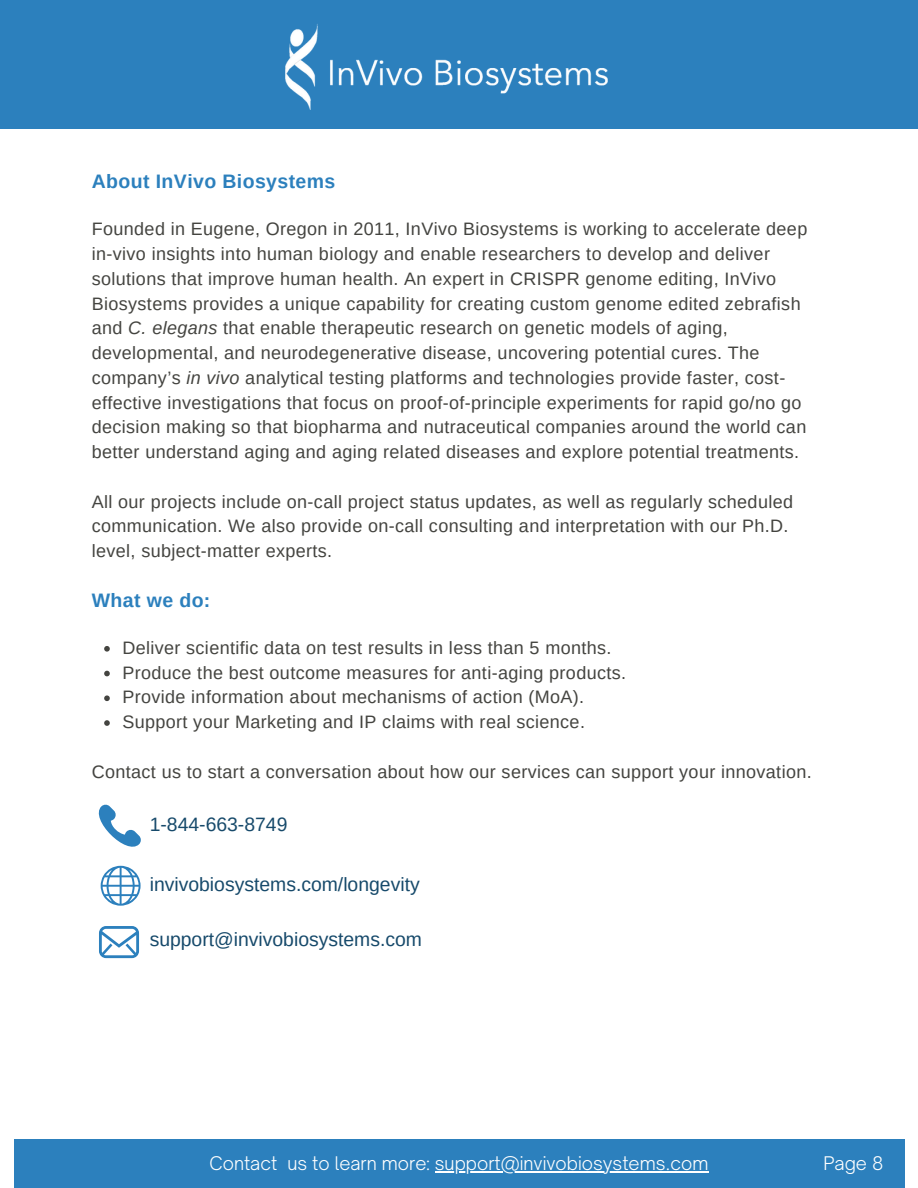
<style>
.page{position:relative;width:918px;height:1188px;background:#fff}
.page>*{position:absolute;margin:0;border:0;box-sizing:border-box;transform-origin:0 0}
.t1{font:700 19.5px "Arimo";letter-spacing:.02em;color:#2c80bd}
.t2{font:19.35px "Arimo";color:#174a6b}
.t3{font:18px/24.8px "Arimo";letter-spacing:.02em;color:#444440}
.t4{font:300 18px "Open Sauce One";color:#fff}
.s1{font-style:italic}
</style>
<div class="page">
<div style="left:0;top:0;width:918px;height:128px;background:#2c80bd"></div>
<img style="left:286px;top:24px;width:322px;height:85px">
<div style="left:14px;top:1139px;width:890px;height:49px;background:#2c80bd"></div>
<svg style="left:104px;top:646px;width:6px;height:6px"></svg>
<svg style="left:104px;top:671px;width:6px;height:5px"></svg>
<svg style="left:104px;top:695px;width:6px;height:6px"></svg>
<svg style="left:104px;top:720px;width:6px;height:6px"></svg>
<hr style="left:435px;top:1171px;width:273px;height:2px;background:#fff">
<svg style="left:98px;top:804px;width:43px;height:43px"></svg>
<svg style="left:99px;top:926px;width:40px;height:32px"></svg>
<svg style="left:101px;top:866px;width:40px;height:40px"></svg>
<p class="t1" style="left:92px;top:168px;width:245px">About InVivo Biosystems</p>
<p class="t3" style="left:92px;top:217px;width:717px">Founded in Eugene, Oregon in 2011, InVivo Biosystems is working to accelerate deep in-vivo insights into human biology and enable researchers to develop and deliver solutions that improve human health. An expert in CRISPR genome editing, InVivo Biosystems provides a unique capability for creating custom genome edited zebrafish and <span class="s1">C. elegans</span> that enable therapeutic research on genetic models of aging, developmental, and neurodegenerative disease, uncovering potential cures. The company’s <span class="s1">in vivo</span> analytical testing platforms and technologies provide faster, cost&shy;effective investigations that focus on proof-of-principle experiments for rapid go/no go decision making so that biopharma and nutraceutical companies around the world can better understand aging and aging related diseases and explore potential treatments.</p>
<p class="t3" style="left:92px;top:489px;width:703px">All our projects include on-call project status updates, as well as regularly scheduled communication. We also provide on-call consulting and interpretation with our Ph.D. level, subject-matter experts.</p>
<p class="t1" style="left:92px;top:586px;width:120px">What we do:</p>
<p class="t3" style="left:122px;top:635px;width:505px">Deliver scientific data on test results in less than 5 months.<br>Produce the best outcome measures for anti-aging products.<br>Provide information about mechanisms of action (MoA).<br>Support your Marketing and IP claims with real science.</p>
<p class="t3" style="left:92px;top:759px;width:721px">Contact us to start a conversation about how our services can support your innovation.</p>
<p class="t2" style="left:150px;top:812px;width:139px">1-844-663-8749</p>
<p class="t2" style="left:150px;top:873px;width:272px">invivobiosystems.com/longevity</p>
<p class="t2" style="left:150px;top:927px;width:274px">support@invivobiosystems.com</p>
<p class="t4" style="left:210px;top:1152px;width:500px">Contact us to learn more: support@invivobiosystems.com</p>
<p class="t4" style="left:823px;top:1152px;width:61px">Page 8</p>
</div>
